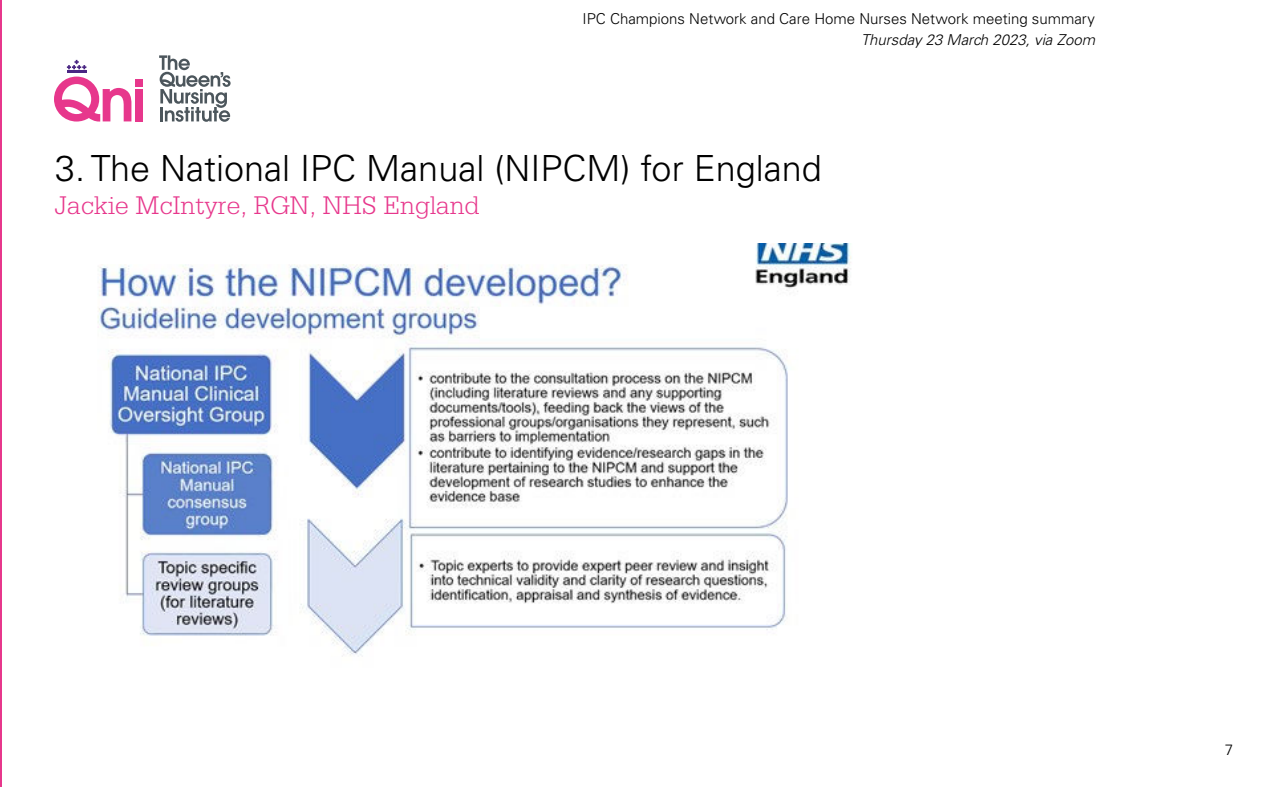
<style>
.page{position:relative;width:1263px;height:787px;background:#fff}
.page>*{position:absolute;margin:0;border:0;box-sizing:border-box;transform-origin:0 0}
.t1{font:300 36px "Univers LT Std";color:#000}
.t2{font:300 27px "Serifa Std";color:#e7378c}
.t3{font:300 15px "Univers LT Std";color:#000}
.t4{font:italic 300 15px "Univers LT Std";color:#000}
</style>
<div class="page">
<hr style="left:0;top:0;width:1px;height:787px;background:#e7378c">
<div style="left:135px;top:79px;width:7px;height:7px;background:#e7378c"></div>
<div style="left:135px;top:89px;width:7px;height:32px;background:#e7378c"></div>
<svg style="left:54px;top:60px;width:77px;height:61px"></svg>
<svg style="left:159px;top:55px;width:72px;height:67px"></svg>
<img style="left:97px;top:243px;width:754px;height:414px">
<p class="t3" style="left:583px;top:13px;width:514px">IPC Champions Network and Care Home Nurses Network meeting summary</p>
<p class="t4" style="left:861px;top:34px;width:235px">Thursday 23 March 2023, via Zoom</p>
<h1 class="t1" style="left:55px;top:155px;width:768px">3. The National IPC Manual (NIPCM) for England</h1>
<h2 class="t2" style="left:55px;top:194px;width:426px">Jackie McIntyre, RGN, NHS England</h2>
<p class="t3" style="left:1225px;top:744px;width:10px">7</p>
</div>
